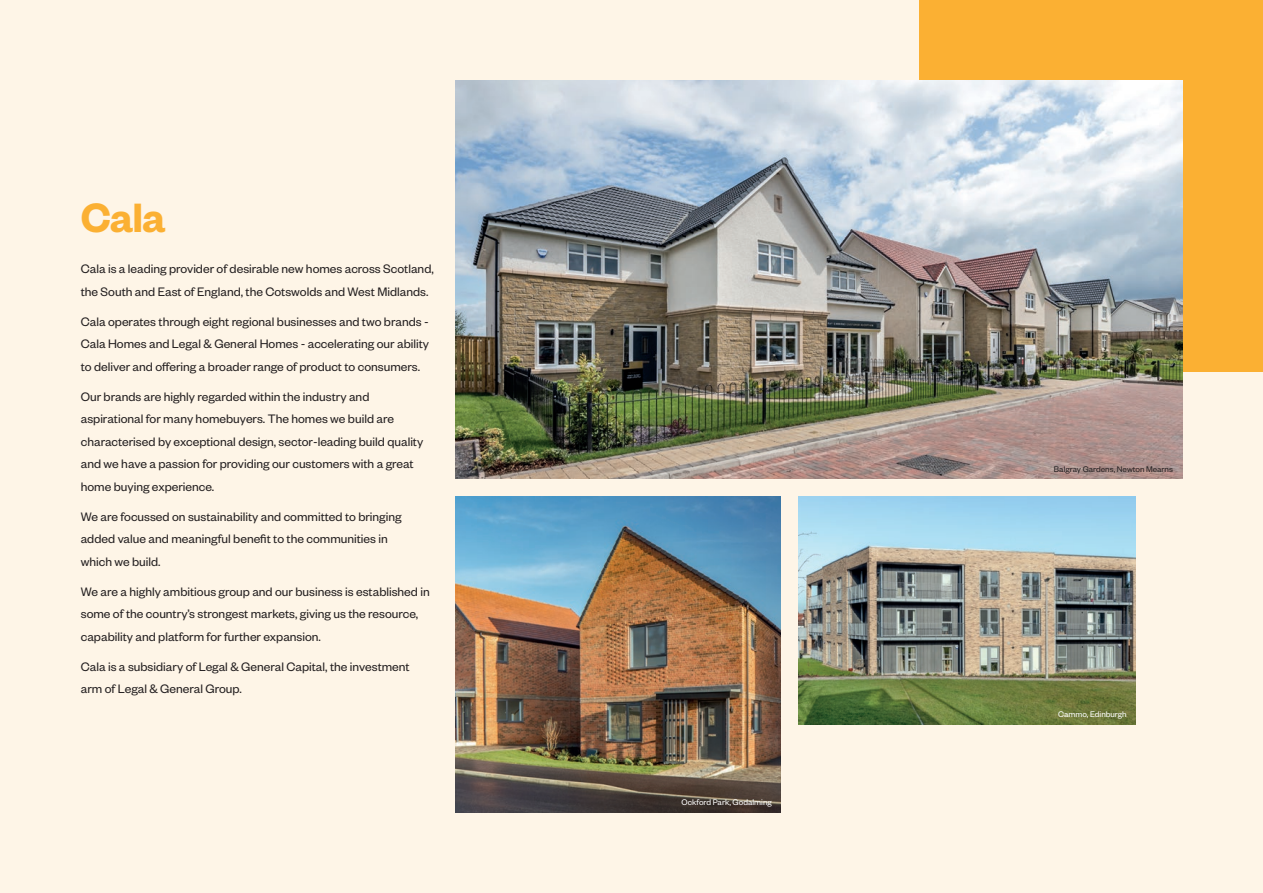
<style>
.page{position:relative;width:1263px;height:893px;background:#fef5e7}
.page>*{position:absolute;margin:0;border:0;box-sizing:border-box;transform-origin:0 0}
.t1{font:45px "Founders Grotesk Sm Bd";color:#fbb033}
.t2{font:13.5px/22.5px "Founders Grotesk";color:#231f20}
.t3{font:9px "Founders Grotesk";color:#fff}
.t4{font:9px "Founders Grotesk";color:#231f20}
</style>
<div class="page">
<div style="left:919px;top:0;width:344px;height:371px;background:#fbb033"></div>
<img style="left:456px;top:81px;width:726px;height:398px">
<img style="left:798px;top:496px;width:338px;height:228px">
<img style="left:456px;top:496px;width:325px;height:316px">
<h1 class="t1" style="left:81px;top:190px;width:86px">Cala</h1>
<p class="t2" style="left:81px;top:257px;width:354px">Cala is a leading provider of desirable new homes across Scotland, the South and East of England, the Cotswolds and West Midlands.</p>
<p class="t2" style="left:81px;top:309px;width:350px;text-align:justify">Cala operates through eight regional businesses and two brands - Cala Homes and Legal &amp; General Homes - accelerating our ability to deliver and offering a broader range of product to consumers.</p>
<p class="t2" style="left:81px;top:385px;width:344px">Our brands are highly regarded within the industry and aspirational for many homebuyers. The homes we build are characterised by exceptional design, sector-leading build quality and we have a passion for providing our customers with a great home buying experience.</p>
<p class="t2" style="left:81px;top:505px;width:322px">We are focussed on sustainability and committed to bringing added value and meaningful benefit to the communities in which we build.</p>
<p class="t2" style="left:81px;top:580px;width:350px">We are a highly ambitious group and our business is established in some of the country’s strongest markets, giving us the resource, capability and platform for further expansion.</p>
<p class="t2" style="left:81px;top:655px;width:330px">Cala is a subsidiary of Legal &amp; General Capital, the investment arm of Legal &amp; General Group.</p>
<p class="t3" style="left:682px;top:797px;width:92px">Ockford Park, Godalming</p>
<p class="t4" style="left:1054px;top:464px;width:121px">Balgray Gardens, Newton Mearns</p>
<p class="t3" style="left:1058px;top:709px;width:70px">Cammo, Edinburgh</p>
</div>
